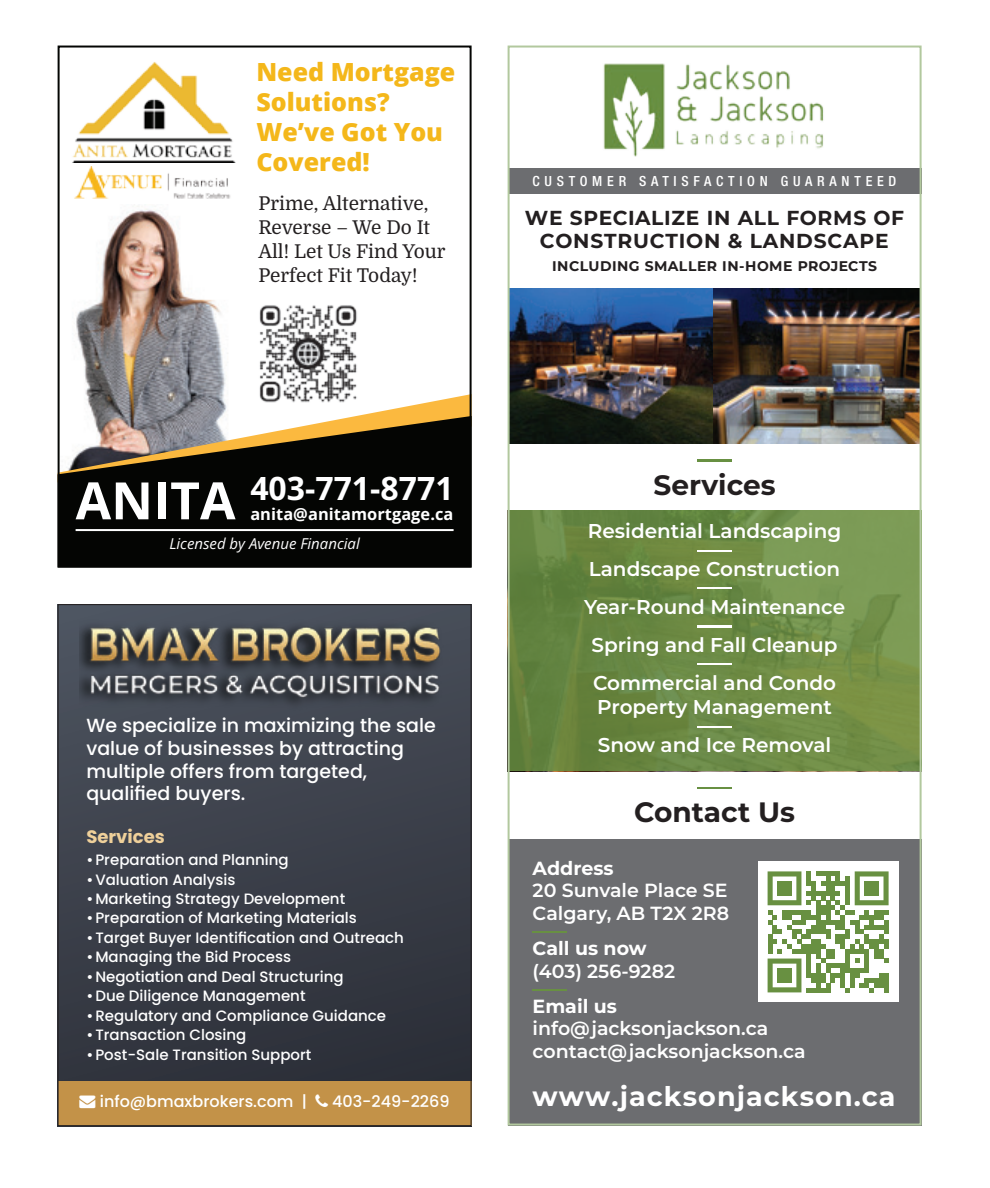
<style>
.page{position:relative;width:990px;height:1188px;background:#fff}
.page>*{position:absolute;margin:0;border:0;box-sizing:border-box;transform-origin:0 0}
.t1{font:700 51.6px "Open Sans";color:#fff}
.t2{font:700 32px "Open Sans";color:#fff}
.t3{font:700 28px "Montserrat";color:#231f20}
.t4{font:700 27px "Montserrat";letter-spacing:.04em;color:#fff}
.t5{font:800 25px/30px "Open Sans";color:#f4b71a}
.t6{font:700 20.2px/22.4px "Montserrat";letter-spacing:.04em;color:#231f20;text-align:center}
.t7{font:600 20px/38px "Montserrat";color:#fff;text-align:center}
.t8{font:600 19px/22.8px "Montserrat";color:#fff}
.t9{font:500 19px/22.8px "Poppins";color:#fff}
.t10{font:19px/24px "Domine";color:#231f20}
.t11{font:700 18px "Poppins";color:#efd09a}
.t12{font:700 16.4px "Open Sans";letter-spacing:.005em;color:#fff}
.t13{font:500 16px "Poppins";color:#fff}
.t14{font:500 15px "Poppins";color:#fff}
.t15{font:italic 15px "Open Sans";color:#fff}
.t16{font:700 14px "Montserrat";letter-spacing:.03em;color:#231f20}
.t17{font:500 condensed 14px "Helvetica Neue LT Std";letter-spacing:.34em;color:#fff}
.s1{font-weight:700}
</style>
<div class="page">
<img style="left:76px;top:206px;width:150px;height:188px">
<svg style="left:85px;top:394px;width:384px;height:22px"></svg>
<svg style="left:61px;top:416px;width:408px;height:149px;background:#2c281f"></svg>
<hr style="left:76px;top:529px;width:378px;height:2px;background:#fff">
<div style="left:58px;top:46px;width:414px;height:522px;border:2px solid #040503"></div>
<img style="left:254px;top:305px;width:108px;height:101px">
<img style="left:72px;top:62px;width:163px;height:100px">
<img style="left:74px;top:166px;width:157px;height:33px">
<div style="left:58px;top:604px;width:414px;height:522px;background:linear-gradient(to bottom,#4b515d,#2b2d36)"></div>
<div style="left:58px;top:1081px;width:414px;height:45px;background:#c39248"></div>
<img style="left:80px;top:616px;width:369px;height:96px">
<svg style="left:511px;top:511px;width:408px;height:260px;background:#6d8b45"></svg>
<div style="left:508px;top:169px;width:414px;height:25px;background:#6c6d70"></div>
<div style="left:508px;top:839px;width:414px;height:287px;background:#6c6d70"></div>
<hr style="left:697px;top:459px;width:35px;height:2px;background:#689042">
<img style="left:603px;top:63px;width:221px;height:94px">
<img style="left:511px;top:289px;width:408px;height:155px">
<hr style="left:697px;top:787px;width:35px;height:2px;background:#689042">
<hr style="left:697px;top:550px;width:35px;height:2px;background:#fff">
<hr style="left:697px;top:587px;width:35px;height:2px;background:#fff">
<hr style="left:697px;top:625px;width:35px;height:2px;background:#fff">
<hr style="left:697px;top:663px;width:35px;height:2px;background:#fff">
<hr style="left:697px;top:726px;width:35px;height:2px;background:#fff">
<div style="left:758px;top:862px;width:140px;height:140px;background:#fff"></div>
<svg style="left:768px;top:871px;width:121px;height:121px"></svg>
<div style="left:777px;top:881px;width:15px;height:15px;background:#689041"></div>
<div style="left:864px;top:881px;width:15px;height:15px;background:#689041"></div>
<div style="left:777px;top:968px;width:15px;height:15px;background:#689041"></div>
<hr style="left:532px;top:931px;width:35px;height:2px;background:#689042">
<hr style="left:532px;top:989px;width:35px;height:2px;background:#689042">
<p class="t5" style="left:256px;top:55px;width:200px">Need Mortgage<br>Solutions?<br>We’ve Got You<br>Covered!</p>
<p class="t10" style="left:258px;top:191px;width:189px">Prime, Alternative,<br>Reverse – We Do It<br>All! Let Us Find Your<br>Perfect Fit Today!</p>
<p class="t17" style="left:533px;top:173px;width:365px">CUSTOMER SATISFACTION GUARANTEED</p>
<p class="t6" style="left:525px;top:206px;width:381px">WE SPECIALIZE IN ALL FORMS OF<br>CONSTRUCTION &amp; LANDSCAPE</p>
<p class="t16" style="left:552px;top:256px;width:326px">INCLUDING SMALLER IN-HOME PROJECTS</p>
<p class="t1" style="left:76px;top:465px;width:161px">ANITA</p>
<p class="t2" style="left:250px;top:467px;width:205px">403-771-8771</p>
<p class="t12" style="left:250px;top:503px;width:205px">anita@anitamortgage.ca</p>
<p class="t15" style="left:169px;top:533px;width:192px">Licensed by Avenue Financial</p>
<p class="t9" style="left:86px;top:714px;width:351px">We specialize in maximizing the sale value of businesses by attracting multiple offers from targeted, qualified buyers.</p>
<p class="t11" style="left:86px;top:826px;width:80px">Services</p>
<p class="t14" style="left:86px;top:851px;width:204px">•Preparation and Planning</p>
<p class="t14" style="left:86px;top:871px;width:151px">•Valuation Analysis</p>
<p class="t14" style="left:86px;top:890px;width:260px">•Marketing Strategy Development</p>
<p class="t14" style="left:86px;top:910px;width:272px">•Preparation of Marketing Materials</p>
<p class="t14" style="left:86px;top:929px;width:319px">•Target Buyer Identification and Outreach</p>
<p class="t14" style="left:86px;top:948px;width:206px">•Managing the Bid Process</p>
<p class="t14" style="left:86px;top:968px;width:259px">•Negotiation and Deal Structuring</p>
<p class="t14" style="left:86px;top:987px;width:221px">•Due Diligence Management</p>
<p class="t14" style="left:86px;top:1007px;width:301px">•Regulatory and Compliance Guidance</p>
<p class="t14" style="left:86px;top:1026px;width:162px">•Transaction Closing</p>
<p class="t14" style="left:86px;top:1046px;width:227px">•Post-Sale Transition Support</p>
<p class="t13" style="left:80px;top:1092px;width:229px">→ info@bmaxbrokers.com |</p>
<p class="t13" style="left:332px;top:1092px;width:119px">403-249-2269</p>
<p class="t3" style="left:654px;top:466px;width:124px">Services</p>
<p class="t7" style="left:584px;top:511px;width:263px">Residential Landscaping<br>Landscape Construction<br>Year-Round Maintenance<br>Spring and Fall Cleanup<br>Commercial and Condo</p>
<p class="t7" style="left:597px;top:687px;width:236px;text-align:left">Property Management<br>Snow and Ice Removal</p>
<p class="t3" style="left:634px;top:793px;width:163px">Contact Us</p>
<p class="t8" style="left:533px;top:856px;width:198px"><span class="s1">Address<br></span>20 Sunvale Place SE<br>Calgary, AB T2X 2R8</p>
<p class="t8" style="left:533px;top:936px;width:144px"><span class="s1">Call us now </span>(403) 256-9282</p>
<p class="t8" style="left:533px;top:994px;width:275px"><span class="s1">Email us </span>info@jacksonjackson.ca contact@jacksonjackson.ca</p>
<p class="t4" style="left:533px;top:1079px;width:365px">www.jacksonjackson.ca</p>
</div>
